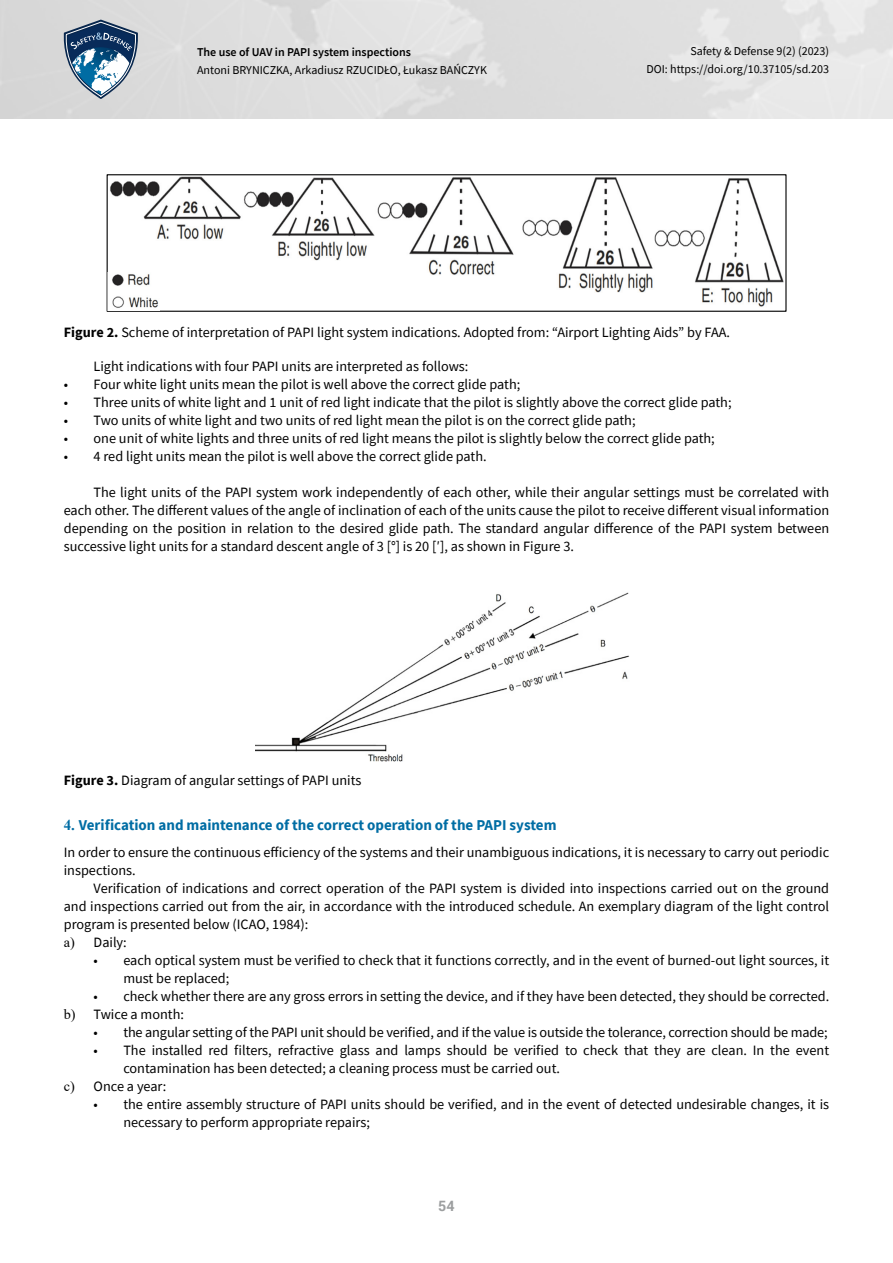
<style>
.page{position:relative;width:893px;height:1263px;background:#fff}
.page>*{position:absolute;margin:0;border:0;box-sizing:border-box;transform-origin:0 0}
.t1{font:18px "Times New Roman";color:#000}
.t2{font:700 18px "Times New Roman";color:#000}
.t3{font:700 15px "Source Sans Pro";color:#006da4}
.t4{font:14.25px/18px "Source Sans Pro";color:#000}
.t5{font:700 14.25px "Source Sans Pro";color:#000}
.t6{font:700 14.25px "Roboto";color:#9c9e9f}
.t7{font:12px/18px "Source Sans Pro";color:#000;text-align:right}
.t8{font:600 12px "Source Sans Pro";color:#000}
.s1{font-family:"Source Sans Pro";font-size:14.25px}
.s2{font-weight:700}
.s3{font-family:"Times New Roman"}
</style>
<div class="page">
<svg style="left:64px;top:20px;width:74px;height:79px;background:#7d94aa"></svg>
<img style="left:256px;top:592px;width:373px;height:169px">
<img style="left:110px;top:176px;width:674px;height:131px">
<div style="left:107px;top:174px;width:679px;height:138px;border:1px solid #000"></div>
<img style="left:108px;top:272px;width:51px;height:39px">
<p class="t8" style="left:197px;top:44px;width:215px">The use of UAV in PAPI system inspections</p>
<p class="t7" style="left:197px;top:61px;width:291px">Antoni BRYNICZKA, Arkadiusz RZUCIDŁO, Łukasz BAŃCZYK</p>
<p class="t7" style="left:646px;top:42px;width:184px">Safety &amp; Defense 9(2) (2023)<br>DOI: https://doi.org/10.37105/sd.203</p>
<p class="t1" style="left:121px;top:321px;width:657px"><span class="s1">Scheme of</span>Scheme of interpretation of PAPI light system indications. Adopted from: “Airport</p>
<p class="t4" style="left:187px;top:323px;width:545px">interpretation of PAPI light system indications. Adopted from: “Airport Lighting Aids” by FAA.</p>
<p class="t5" style="left:64px;top:323px;width:56px">Figure 2.</p>
<p class="t2" style="left:105px;top:321px;width:70px">Figure 2.</p>
<p class="t4" style="left:94px;top:357px;width:376px">Light indications with four PAPI units are interpreted as follows:</p>
<p class="t4" style="left:64px;top:375px;width:458px">• Four white light units mean the pilot is well above the correct glide path;</p>
<p class="t4" style="left:64px;top:393px;width:669px">• Three units of white light and 1 unit of red light indicate that the pilot is slightly above the correct glide path;</p>
<p class="t4" style="left:64px;top:411px;width:573px">• Two units of white light and two units of red light mean the pilot is on the correct glide path;</p>
<p class="t4" style="left:64px;top:429px;width:653px">• one unit of white lights and three units of red light means the pilot is slightly below the correct glide path;</p>
<p class="t4" style="left:64px;top:447px;width:424px">• 4 red light units mean the pilot is well above the correct glide path.</p>
<p class="t4" style="left:64px;top:483px;width:767px;text-align:justify;text-indent:30px">The light units of the PAPI system work independently of each other, while their angular settings must be correlated with each other. The different values of the angle of inclination of each of the units cause the pilot to receive different visual information depending on the position in relation to the desired glide path. The standard angular difference of the PAPI system between successive light units for a standard descent angle of 3 [°] is 20 [′], as shown in Figure 3.</p>
<p class="t4" style="left:64px;top:771px;width:299px"><span class="s2">Figure 3.</span> Diagram of angular settings of PAPI units</p>
<p class="t3" style="left:64px;top:815px;width:494px"><span class="s3">4.</span> Verification and maintenance of the correct operation of the PAPI system</p>
<p class="t4" style="left:64px;top:843px;width:767px">In order to ensure the continuous efficiency of the systems and their unambiguous indications, it is necessary to carry out periodic inspections.</p>
<p class="t4" style="left:64px;top:879px;width:767px;text-indent:30px">Verification of indications and correct operation of the PAPI system is divided into inspections carried out on the ground and inspections carried out from the air, in accordance with the introduced schedule. An exemplary diagram of the light control program is presented below (ICAO, 1984):<br><span class="s3">a)</span> Daily:</p>
<p class="t4" style="left:123px;top:951px;width:707px;text-indent:-30px">• each optical system must be verified to check that it functions correctly, and in the event of burned-out light sources, it must be replaced;</p>
<p class="t4" style="left:64px;top:987px;width:767px;text-indent:30px">• check whether there are any gross errors in setting the device, and if they have been detected, they should be corrected. <span class="s3">b)</span> Twice a month:</p>
<p class="t4" style="left:94px;top:1023px;width:736px">• the angular setting of the PAPI unit should be verified, and if the value is outside the tolerance, correction should be made;</p>
<p class="t4" style="left:94px;top:1041px;width:737px">• The installed red filters, refractive glass and lamps should be verified to check that they are clean. In the event</p>
<p class="t4" style="left:123px;top:1059px;width:438px">contamination has been detected; a cleaning process must be carried out.</p>
<p class="t4" style="left:64px;top:1077px;width:104px"><span class="s3">c)</span> Once a year:</p>
<p class="t4" style="left:123px;top:1095px;width:707px;text-indent:-30px">• the entire assembly structure of PAPI units should be verified, and in the event of detected undesirable changes, it is necessary to perform appropriate repairs;</p>
<p class="t6" style="left:438px;top:1196px;width:18px">54</p>
</div>
